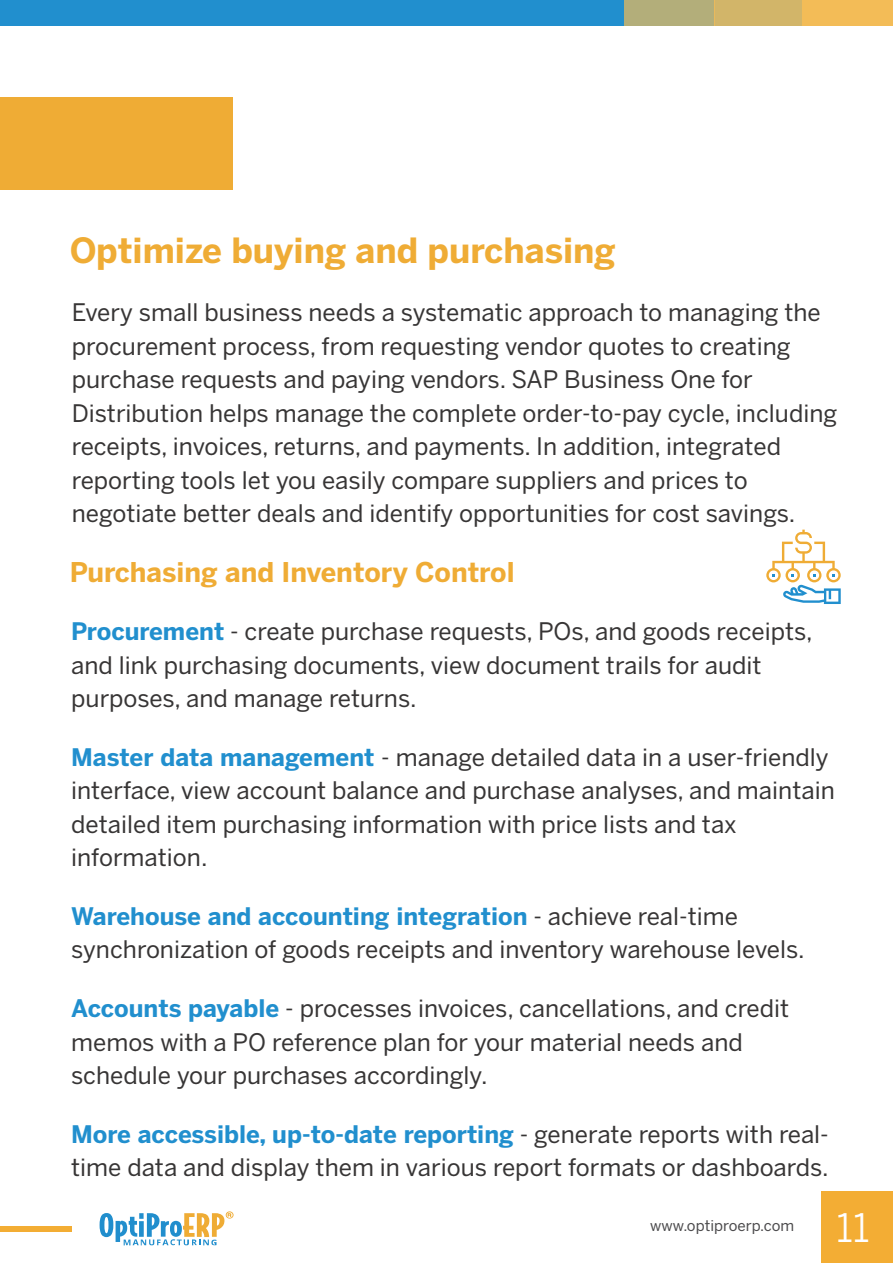
<style>
.page{position:relative;width:893px;height:1263px;background:#fff}
.page>*{position:absolute;margin:0;border:0;box-sizing:border-box;transform-origin:0 0}
.t1{font:39px "Benton Sans";color:#fff}
.t2{font:700 34.5px "Benton Sans";color:#efac35}
.t3{font:700 27px "Benton Sans";color:#efac35}
.t4{font:24px/33.5px "Benton Sans";color:#373535}
.t5{font:15px "Benton Sans";color:#4c4b4d}
.s1{font-weight:700;color:#218fce}
</style>
<div class="page">
<div style="left:0;top:0;width:893px;height:26px;background:#218fce"></div>
<div style="left:803px;top:0;width:90px;height:26px;background:#f3bc57"></div>
<div style="left:714px;top:0;width:90px;height:26px;background:#d2b569"></div>
<div style="left:624px;top:0;width:90px;height:26px;background:#b3ae7a"></div>
<div style="left:0;top:97px;width:232px;height:93px;background:#efac35"></div>
<svg style="left:100px;top:1211px;width:134px;height:34px"></svg>
<div style="left:822px;top:1192px;width:71px;height:71px;background:#f3ad34"></div>
<div style="left:0;top:1226px;width:71px;height:5px;background:#f3ad34"></div>
<svg style="left:766px;top:530px;width:75px;height:74px"></svg>
<h2 class="t2" style="left:70px;top:237px;width:548px">Optimize buying and purchasing</h2>
<p class="t4" style="left:72px;top:298px;width:767px">Every small business needs a systematic approach to managing the procurement process, from requesting vendor quotes to creating purchase requests and paying vendors. SAP Business One for Distribution helps manage the complete order-to-pay cycle, including receipts, invoices, returns, and payments. In addition, integrated reporting tools let you easily compare suppliers and prices to negotiate better deals and identify opportunities for cost savings.</p>
<p class="t3" style="left:70px;top:562px;width:446px">Purchasing and Inventory Control</p>
<p class="t4" style="left:71px;top:617px;width:743px"><span class="s1">Procurement</span> - create purchase requests, POs, and goods receipts, and link purchasing documents, view document trails for audit purposes, and manage returns.</p>
<p class="t4" style="left:71px;top:743px;width:765px"><span class="s1">Master data management</span> - manage detailed data in a user-friendly interface, view account balance and purchase analyses, and maintain detailed item purchasing information with price lists and tax information.</p>
<p class="t4" style="left:71px;top:902px;width:735px"><span class="s1">Warehouse and accounting integration</span> - achieve real-time synchronization of goods receipts and inventory warehouse levels.</p>
<p class="t4" style="left:71px;top:994px;width:720px"><span class="s1">Accounts payable</span> - processes invoices, cancellations, and credit memos with a PO reference plan for your material needs and schedule your purchases accordingly.</p>
<p class="t4" style="left:71px;top:1119px;width:759px"><span class="s1">More accessible, up-to-date reporting</span> - generate reports with real&shy;time data and display them in various report formats or dashboards.</p>
<p class="t5" style="left:650px;top:1220px;width:146px">www.optiproerp.com</p>
<h1 class="t1" style="left:836px;top:1213px;width:35px">11</h1>
</div>
